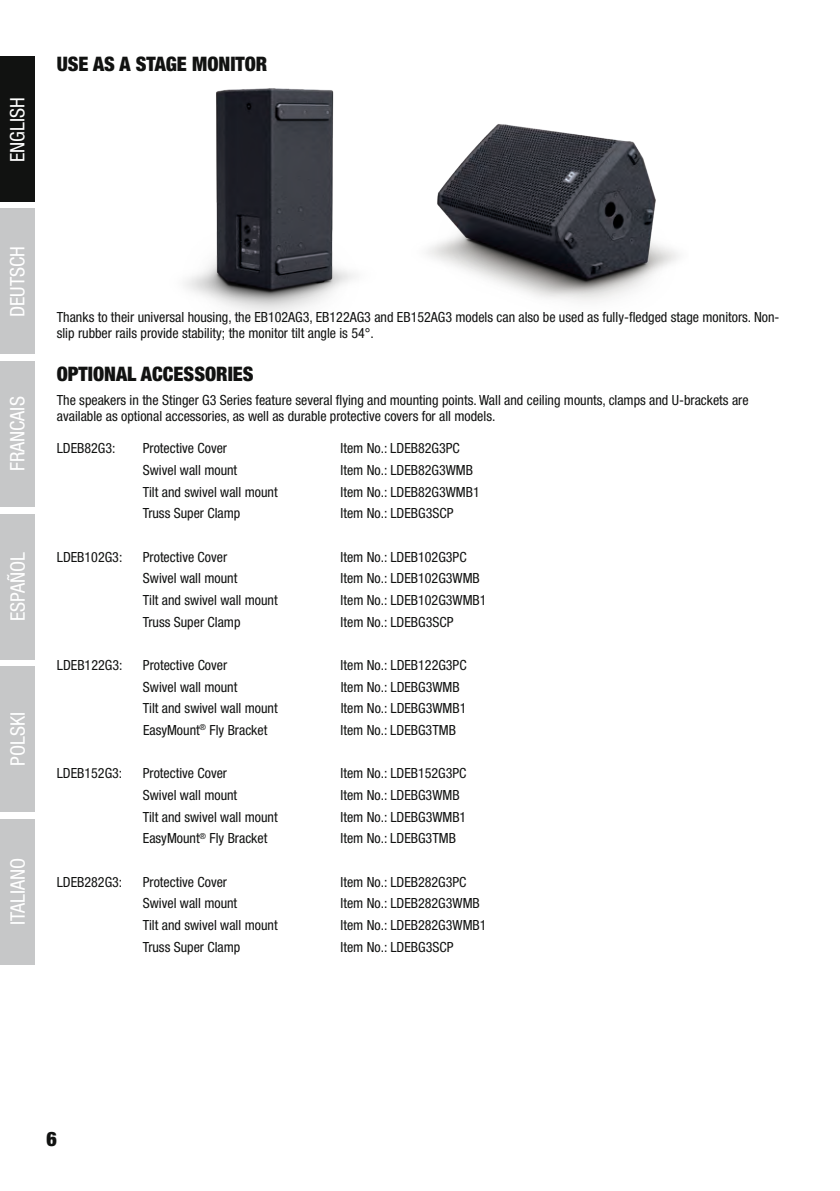
<style>
.page{position:relative;width:840px;height:1191px;background:#fff}
.page>*{position:absolute;margin:0;border:0;box-sizing:border-box;transform-origin:0 0}
.t1{font:condensed 20px "Helvetica Neue LT Std";color:#fff}
.t2{font:900 condensed 20px "Helvetica Neue LT Pro";color:#111211}
.t3{font:900 condensed 20px "Helvetica Neue LT Std";color:#111211}
.t4{font:condensed 14px/16px "Helvetica Neue LT Pro";color:#111211}
</style>
<div class="page">
<div style="left:0;top:57px;width:35px;height:145px;background:#111211"></div>
<div style="left:0;top:209px;width:35px;height:145px;background:#c6c7c8"></div>
<div style="left:0;top:361px;width:35px;height:146px;background:#c6c7c8"></div>
<div style="left:0;top:514px;width:35px;height:146px;background:#c6c7c8"></div>
<div style="left:0;top:666px;width:35px;height:146px;background:#c6c7c8"></div>
<div style="left:0;top:819px;width:35px;height:145px;background:#c6c7c8"></div>
<img style="left:185px;top:88px;width:170px;height:225px">
<img style="left:427px;top:124px;width:252px;height:177px">
<h1 class="t1" style="left:6px;top:162px;width:66px;rotate:-90deg">ENGLISH</h1>
<h1 class="t2" style="left:57px;top:52px;width:212px">USE AS A STAGE MONITOR</h1>
<h1 class="t1" style="left:6px;top:317px;width:73px;rotate:-90deg">DEUTSCH</h1>
<h1 class="t1" style="left:6px;top:471px;width:76px;rotate:-90deg">FRANCAIS</h1>
<h1 class="t1" style="left:6px;top:621px;width:71px;rotate:-90deg">ESPAÑOL</h1>
<h1 class="t1" style="left:6px;top:765px;width:55px;rotate:-90deg">POLSKI</h1>
<h1 class="t1" style="left:6px;top:925px;width:69px;rotate:-90deg">ITALIANO</h1>
<p class="t4" style="left:57px;top:309px;width:724px">Thanks to their universal housing, the EB102AG3, EB122AG3 and EB152AG3 models can also be used as fully-fledged stage monitors. Non&shy;slip rubber rails provide stability; the monitor tilt angle is 54°.</p>
<h1 class="t2" style="left:57px;top:362px;width:198px">OPTIONAL ACCESSORIES</h1>
<p class="t4" style="left:57px;top:392px;width:693px">The speakers in the Stinger G3 Series feature several flying and mounting points. Wall and ceiling mounts, clamps and U-brackets are available as optional accessories, as well as durable protective covers for all models.</p>
<p class="t4" style="left:57px;top:440px;width:60px">LDEB82G3:</p>
<p class="t4" style="left:143px;top:440px;width:86px">Protective Cover</p>
<p class="t4" style="left:340px;top:440px;width:121px">Item No.: LDEB82G3PC</p>
<p class="t4" style="left:143px;top:462px;width:96px">Swivel wall mount</p>
<p class="t4" style="left:340px;top:462px;width:134px">Item No.: LDEB82G3WMB</p>
<p class="t4" style="left:143px;top:483px;width:136px">Tilt and swivel wall mount</p>
<p class="t4" style="left:340px;top:483px;width:141px">Item No.: LDEB82G3WMB1</p>
<p class="t4" style="left:143px;top:505px;width:99px">Truss Super Clamp</p>
<p class="t4" style="left:340px;top:505px;width:114px">Item No.: LDEBG3SCP</p>
<p class="t4" style="left:57px;top:548px;width:67px">LDEB102G3:</p>
<p class="t4" style="left:143px;top:548px;width:86px">Protective Cover</p>
<p class="t4" style="left:340px;top:548px;width:127px">Item No.: LDEB102G3PC</p>
<p class="t4" style="left:143px;top:570px;width:96px">Swivel wall mount</p>
<p class="t4" style="left:340px;top:570px;width:141px">Item No.: LDEB102G3WMB</p>
<p class="t4" style="left:143px;top:592px;width:136px">Tilt and swivel wall mount</p>
<p class="t4" style="left:340px;top:592px;width:147px">Item No.: LDEB102G3WMB1</p>
<p class="t4" style="left:143px;top:613px;width:99px">Truss Super Clamp</p>
<p class="t4" style="left:340px;top:613px;width:114px">Item No.: LDEBG3SCP</p>
<p class="t4" style="left:57px;top:657px;width:67px">LDEB122G3:</p>
<p class="t4" style="left:143px;top:657px;width:86px">Protective Cover</p>
<p class="t4" style="left:340px;top:657px;width:127px">Item No.: LDEB122G3PC</p>
<p class="t4" style="left:143px;top:678px;width:96px">Swivel wall mount</p>
<p class="t4" style="left:340px;top:678px;width:120px">Item No.: LDEBG3WMB</p>
<p class="t4" style="left:143px;top:700px;width:136px">Tilt and swivel wall mount</p>
<p class="t4" style="left:340px;top:700px;width:127px">Item No.: LDEBG3WMB1</p>
<p class="t4" style="left:143px;top:722px;width:126px">EasyMount<sup>®</sup> Fly Bracket</p>
<p class="t4" style="left:340px;top:722px;width:117px">Item No.: LDEBG3TMB</p>
<p class="t4" style="left:57px;top:765px;width:67px">LDEB152G3:</p>
<p class="t4" style="left:143px;top:765px;width:86px">Protective Cover</p>
<p class="t4" style="left:340px;top:765px;width:127px">Item No.: LDEB152G3PC</p>
<p class="t4" style="left:143px;top:787px;width:96px">Swivel wall mount</p>
<p class="t4" style="left:340px;top:787px;width:120px">Item No.: LDEBG3WMB</p>
<p class="t4" style="left:143px;top:808px;width:136px">Tilt and swivel wall mount</p>
<p class="t4" style="left:340px;top:808px;width:127px">Item No.: LDEBG3WMB1</p>
<p class="t4" style="left:143px;top:830px;width:126px">EasyMount<sup>®</sup> Fly Bracket</p>
<p class="t4" style="left:340px;top:830px;width:117px">Item No.: LDEBG3TMB</p>
<p class="t4" style="left:57px;top:873px;width:67px">LDEB282G3:</p>
<p class="t4" style="left:143px;top:873px;width:86px">Protective Cover</p>
<p class="t4" style="left:340px;top:873px;width:127px">Item No.: LDEB282G3PC</p>
<p class="t4" style="left:143px;top:895px;width:96px">Swivel wall mount</p>
<p class="t4" style="left:340px;top:895px;width:141px">Item No.: LDEB282G3WMB</p>
<p class="t4" style="left:143px;top:917px;width:136px">Tilt and swivel wall mount</p>
<p class="t4" style="left:340px;top:917px;width:147px">Item No.: LDEB282G3WMB1</p>
<p class="t4" style="left:143px;top:938px;width:99px">Truss Super Clamp</p>
<p class="t4" style="left:340px;top:938px;width:114px">Item No.: LDEBG3SCP</p>
<h1 class="t3" style="left:46px;top:1126px;width:12px">6</h1>
</div>
